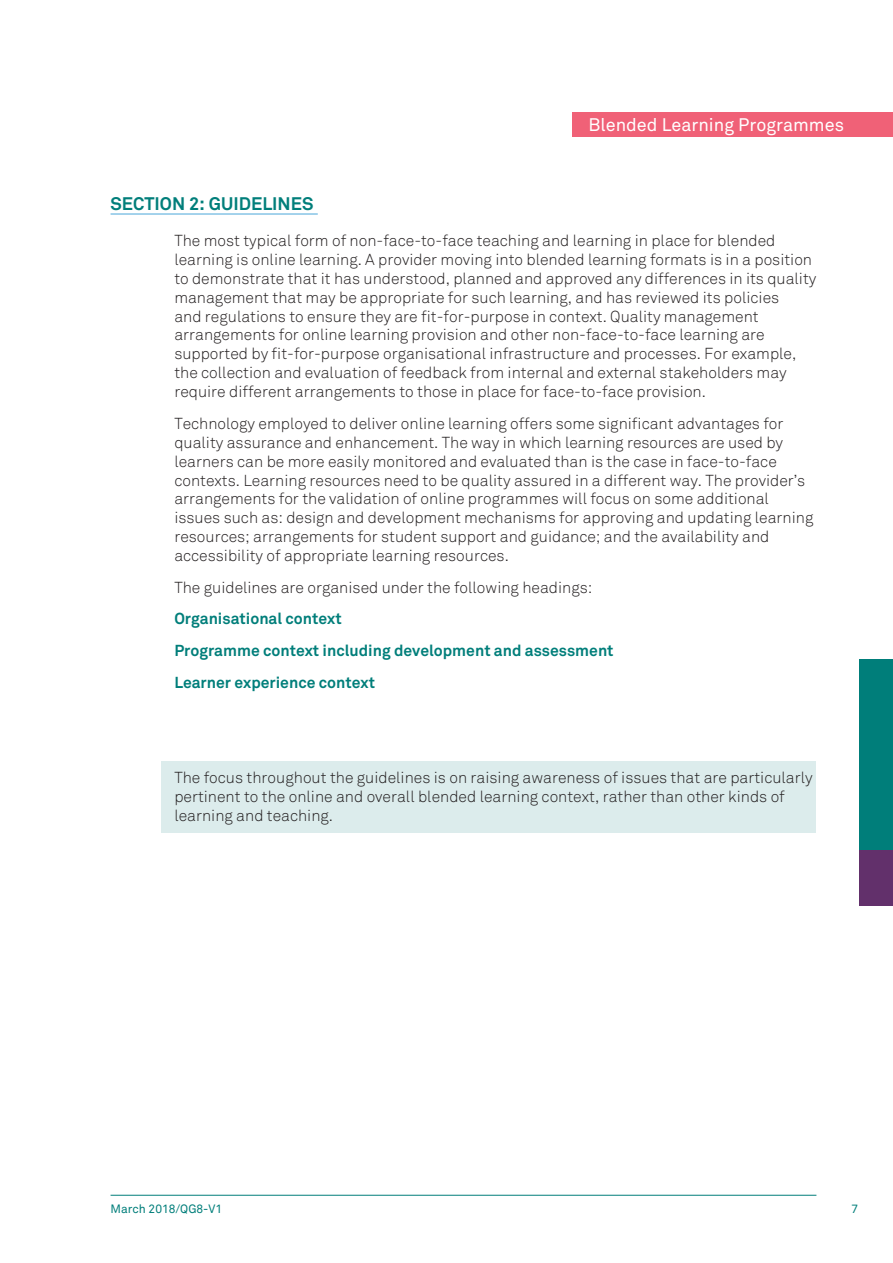
<style>
.page{position:relative;width:893px;height:1263px;background:#fff}
.page>*{position:absolute;margin:0;border:0;box-sizing:border-box;transform-origin:0 0}
.t1{font:18px "Akkurat";color:#fff}
.SECTION_HEADING_X{font:700 18px "Akkurat";color:#007e7a}
.COPY{font:300 15.75px/18.9px "Akkurat";color:#231f20}
.COPY-2{font:700 15.75px "Akkurat";color:#007e7a}
.t2{font:12px "Akkurat";color:#007e7a}
</style>
<div class="page">
<div style="left:161px;top:761px;width:655px;height:72px;background:#dcecec"></div>
<hr style="left:111px;top:214px;width:207px;height:1px;background:#49a6d9">
<div style="left:859px;top:659px;width:34px;height:191px;background:#007e7a"></div>
<div style="left:859px;top:850px;width:34px;height:56px;background:#62306b"></div>
<hr style="left:111px;top:1195px;width:705px;height:1px;background:#007e7a">
<div style="left:572px;top:113px;width:321px;height:24px;background:#f06177"></div>
<p class="t1" style="left:588px;top:115px;width:257px">Blended Learning Programmes</p>
<p class="SECTION_HEADING_X" style="left:111px;top:192px;width:204px">SECTION 2: GUIDELINES</p>
<p class="COPY" style="left:174px;top:231px;width:644px">The most typical form of non-face-to-face teaching and learning in place for blended learning is online learning. A provider moving into blended learning formats is in a position to demonstrate that it has understood, planned and approved any differences in its quality management that may be appropriate for such learning, and has reviewed its policies<br>and regulations to ensure they are fit-for-purpose in context. Quality management arrangements for online learning provision and other non-face-to-face learning are supported by fit-for-purpose organisational infrastructure and processes. For example, the collection and evaluation of feedback from internal and external stakeholders may require different arrangements to those in place for face-to-face provision.</p>
<p class="COPY" style="left:174px;top:414px;width:641px">Technology employed to deliver online learning offers some significant advantages for quality assurance and enhancement. The way in which learning resources are used by learners can be more easily monitored and evaluated than is the case in face-to-face contexts. Learning resources need to be quality assured in a different way. The provider’s arrangements for the validation of online programmes will focus on some additional issues such as: design and development mechanisms for approving and updating learning resources; arrangements for student support and guidance; and the availability and accessibility of appropriate learning resources.</p>
<p class="COPY" style="left:174px;top:578px;width:420px">The guidelines are organised under the following headings:</p>
<p class="COPY-2" style="left:174px;top:609px;width:169px">Organisational context</p>
<p class="COPY-2" style="left:174px;top:641px;width:441px">Programme context including development and assessment</p>
<p class="COPY-2" style="left:174px;top:672px;width:202px">Learner experience context</p>
<p class="COPY" style="left:174px;top:768px;width:640px;line-height:19.4px">The focus throughout the guidelines is on raising awareness of issues that are particularly pertinent to the online and overall blended learning context, rather than other kinds of learning and teaching.</p>
<p class="t2" style="left:111px;top:1201px;width:113px">March 2018/QG8-V1</p>
<p class="t2" style="left:851px;top:1201px;width:8px">7</p>
</div>
